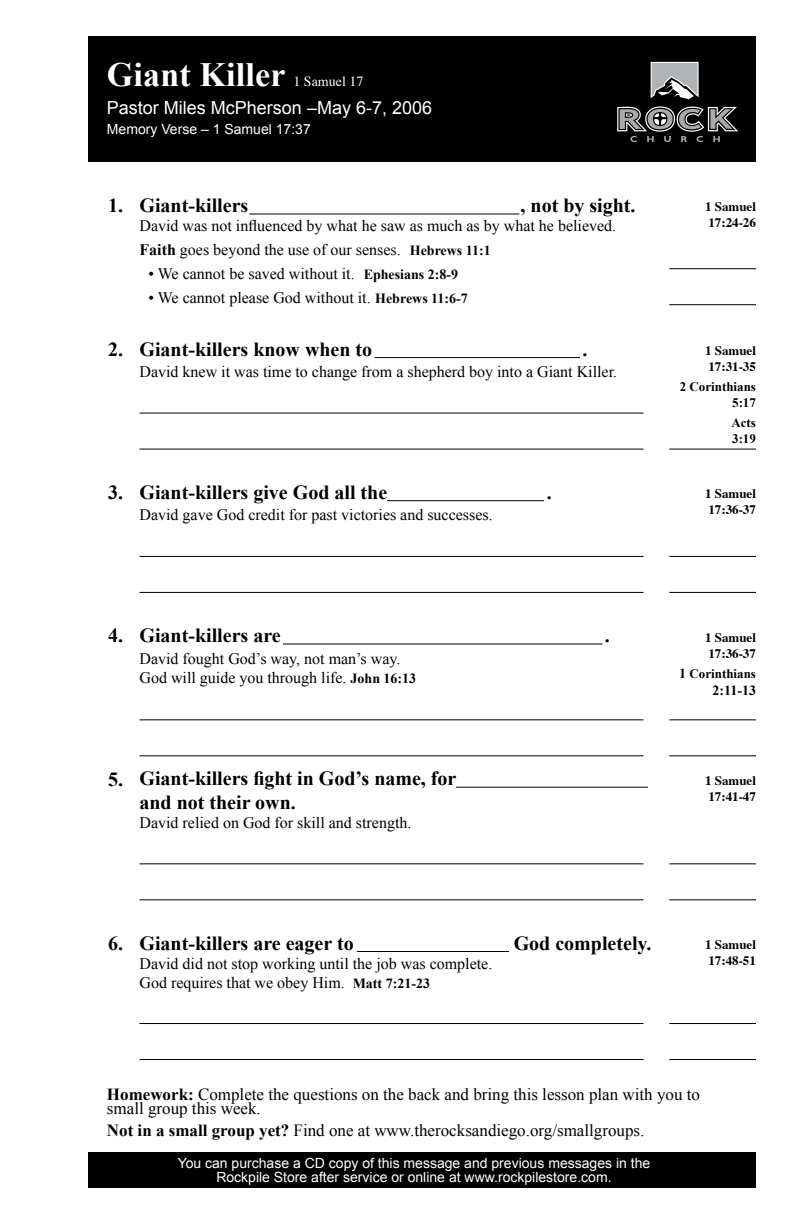
<style>
.page{position:relative;width:792px;height:1224px;background:#fff}
.page>*{position:absolute;margin:0;border:0;box-sizing:border-box;transform-origin:0 0}
.t1{font:700 34px "Times New Roman";letter-spacing:.005em;color:#fff}
.t2{font:700 20px/24px "Times New Roman";color:#000}
.t3{font:18px "Arial";color:#fff}
.t4{font:17px/14px "Times New Roman";color:#000}
.t5{font:16px/19.2px "Times New Roman";color:#000}
.t6{font:14px/14px "Arial";color:#fff;text-align:center}
.t7{font:14px "Times";color:#fff}
.t8{font:700 14px "Times New Roman";color:#000}
.t9{font:700 13px/16px "Times";color:#000}
.t10{font:700 13px/16px "Times New Roman";color:#000;text-align:right}
.s1{font-weight:700}
.s2{font-weight:700;font-size:14px}
.s3{font-size:14px}
</style>
<div class="page">
<div style="left:88px;top:36px;width:668px;height:126px;background:#000"></div>
<svg style="left:617px;top:107px;width:121px;height:35px"></svg>
<svg style="left:651px;top:62px;width:48px;height:37px;background:#9ea0a1"></svg>
<div style="left:88px;top:1152px;width:668px;height:36px;background:#000"></div>
<hr style="left:249px;top:214px;width:270px;height:1px;background:#000">
<hr style="left:374px;top:357px;width:206px;height:1px;background:#000">
<hr style="left:387px;top:500px;width:157px;height:1px;background:#000">
<hr style="left:283px;top:644px;width:320px;height:1px;background:#000">
<hr style="left:456px;top:787px;width:192px;height:1px;background:#000">
<hr style="left:357px;top:951px;width:152px;height:1px;background:#000">
<hr style="left:140px;top:413px;width:504px;height:1px;background:#000">
<hr style="left:140px;top:449px;width:504px;height:1px;background:#000">
<hr style="left:140px;top:556px;width:504px;height:1px;background:#000">
<hr style="left:140px;top:592px;width:504px;height:1px;background:#000">
<hr style="left:140px;top:864px;width:504px;height:1px;background:#000">
<hr style="left:140px;top:900px;width:504px;height:1px;background:#000">
<hr style="left:669px;top:556px;width:87px;height:1px;background:#000">
<hr style="left:669px;top:592px;width:87px;height:1px;background:#000">
<hr style="left:669px;top:864px;width:87px;height:1px;background:#000">
<hr style="left:669px;top:900px;width:87px;height:1px;background:#000">
<hr style="left:140px;top:1023px;width:504px;height:1px;background:#000">
<hr style="left:140px;top:1059px;width:504px;height:1px;background:#000">
<hr style="left:669px;top:1023px;width:87px;height:1px;background:#000">
<hr style="left:669px;top:1059px;width:87px;height:1px;background:#000">
<hr style="left:140px;top:720px;width:504px;height:1px;background:#000">
<hr style="left:140px;top:756px;width:504px;height:1px;background:#000">
<hr style="left:669px;top:268px;width:87px;height:1px;background:#000">
<hr style="left:669px;top:304px;width:87px;height:1px;background:#000">
<hr style="left:669px;top:720px;width:87px;height:1px;background:#000">
<hr style="left:669px;top:756px;width:87px;height:1px;background:#000">
<hr style="left:669px;top:449px;width:87px;height:1px;background:#000">
<h1 class="t1" style="left:107px;top:55px;width:180px">Giant Killer</h1>
<p class="t7" style="left:293px;top:68px;width:71px">1 Samuel 17</p>
<p class="t3" style="left:107px;top:98px;width:327px">Pastor Miles McPherson –May 6-7, 2006</p>
<p class="t6" style="left:107px;top:122px;width:205px">Memory Verse – 1 Samuel 17:37</p>
<p class="t2" style="left:108px;top:193px;width:16px">1.</p>
<p class="t2" style="left:139px;top:193px;width:110px">Giant-killers</p>
<p class="t2" style="left:521px;top:193px;width:117px">, not by sight.</p>
<p class="t5" style="left:139px;top:213px;width:478px;line-height:24px">David was not influenced by what he saw as much as by what he believed.<br><span class="s1">Faith</span> goes beyond the use of our senses. <span class="s2">Hebrews 11:1</span></p>
<p class="t5" style="left:148px;top:264px;width:311px">• We cannot be saved without it. <span class="s2">Ephesians 2:8-9</span></p>
<p class="t5" style="left:148px;top:288px;width:321px">• We cannot please God without it. <span class="s2">Hebrews 11:6-7</span></p>
<p class="t9" style="left:705px;top:197px;width:52px">1 Samuel<br>17:24-26</p>
<p class="t2" style="left:139px;top:337px;width:234px">Giant-killers know when to</p>
<p class="t2" style="left:583px;top:337px;width:6px">.</p>
<p class="t5" style="left:139px;top:362px;width:479px">David knew it was time to change from a shepherd boy into a Giant Killer.</p>
<p class="t2" style="left:108px;top:337px;width:16px">2.</p>
<p class="t9" style="left:705px;top:341px;width:52px">1 Samuel<br>17:31-35</p>
<p class="t10" style="left:680px;top:379px;width:78px">2 Corinthians<br>5:17</p>
<p class="t10" style="left:731px;top:415px;width:26px;text-align:left">Acts<br>3:19</p>
<p class="t2" style="left:139px;top:480px;width:249px">Giant-killers give God all the</p>
<p class="t2" style="left:547px;top:480px;width:6px">.</p>
<p class="t5" style="left:139px;top:505px;width:355px">David gave God credit for past victories and successes.</p>
<p class="t2" style="left:108px;top:480px;width:16px">3.</p>
<p class="t9" style="left:705px;top:485px;width:52px">1 Samuel<br>17:36-37</p>
<p class="t2" style="left:139px;top:623px;width:143px">Giant-killers are</p>
<p class="t2" style="left:605px;top:623px;width:6px">.</p>
<p class="t5" style="left:139px;top:648px;width:278px">David fought God’s way, not man’s way.<br>God will guide you through life. <span class="s2">John 16:13</span></p>
<p class="t2" style="left:108px;top:623px;width:16px">4.</p>
<p class="t9" style="left:705px;top:628px;width:52px">1 Samuel<br>17:36-37</p>
<p class="t10" style="left:679px;top:666px;width:78px"><span class="s3">1</span> Corinthians</p>
<p class="t8" style="left:712px;top:682px;width:45px">2:11-13</p>
<p class="t2" style="left:139px;top:766px;width:319px">Giant-killers fight in God’s name, for and not their own.</p>
<p class="t5" style="left:139px;top:813px;width:273px">David relied on God for skill and strength.</p>
<p class="t2" style="left:108px;top:767px;width:16px">5.</p>
<p class="t9" style="left:705px;top:771px;width:52px">1 Samuel<br>17:41-47</p>
<p class="t2" style="left:139px;top:931px;width:216px">Giant-killers are eager to</p>
<p class="t2" style="left:514px;top:931px;width:139px">God completely.</p>
<p class="t5" style="left:139px;top:954px;width:354px">David did not stop working until the job was complete.<br>God requires that we obey Him. <span class="s2">Matt 7:21-23</span></p>
<p class="t2" style="left:108px;top:931px;width:16px">6.</p>
<p class="t9" style="left:705px;top:935px;width:52px">1 Samuel<br>17:48-51</p>
<p class="t4" style="left:107px;top:1087px;width:595px"><span class="s1">Homework:</span> Complete the questions on the back and bring this lesson plan with you to small group this week.</p>
<p class="t4" style="left:107px;top:1123px;width:539px"><span class="s1">Not in a small group yet?</span> Find one at www.therocksandiego.org/smallgroups.</p>
<p class="t6" style="left:178px;top:1156px;width:474px">You can purchase a CD copy of this message and previous messages in the<br>Rockpile Store after service or online at www.rockpilestore.com.</p>
</div>
